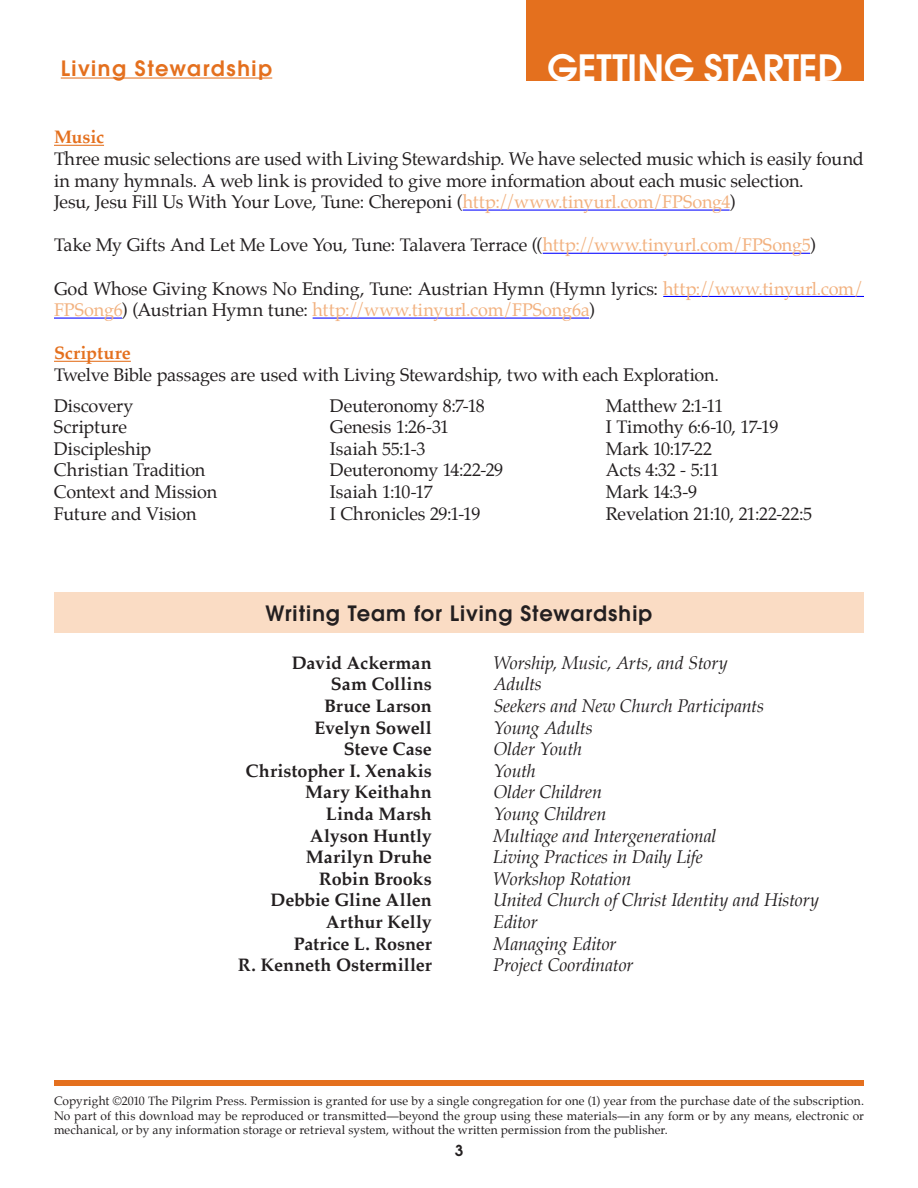
<style>
.page{position:relative;width:918px;height:1188px;background:#fff}
.page>*{position:absolute;margin:0;border:0;box-sizing:border-box;transform-origin:0 0}
.t1{font:600 36px "Avant Garde";letter-spacing:.11em;color:#fff}
.t2{font:600 21px "Avant Garde";letter-spacing:.045em;color:#231f20}
.t3{font:600 21px "Avant Garde";letter-spacing:.07em;color:#e4701e}
.t4{font:18px/21.6px "Palatino";letter-spacing:-.01em;color:#231f20}
.t5{font:italic 18px "Palatino";letter-spacing:-.01em;color:#231f20}
.t6{font:700 18px "Palatino";color:#231f20}
.t7{font:600 15px "Avant Garde";color:#231f20}
.t8{font:12px/14.4px "Palatino";letter-spacing:.01em;color:#231f20;text-align:justify}
.s1{font-weight:700;color:#e4701e}
.s2{color:#f2b17f}
</style>
<div class="page">
<hr style="left:61px;top:78px;width:211px;height:1px;background:#e4701e">
<div style="left:526px;top:0;width:338px;height:81px;background:#e4701e"></div>
<hr style="left:54px;top:145px;width:50px;height:1px;background:#e4701e">
<hr style="left:463px;top:210px;width:267px;height:1px;background:#00f">
<hr style="left:543px;top:253px;width:267px;height:1px;background:#00f">
<hr style="left:663px;top:296px;width:201px;height:1px;background:#00f">
<hr style="left:54px;top:318px;width:68px;height:1px;background:#00f">
<hr style="left:313px;top:318px;width:276px;height:1px;background:#00f">
<hr style="left:54px;top:361px;width:77px;height:1px;background:#e4701e">
<div style="left:54px;top:592px;width:810px;height:41px;background:#fadcc4"></div>
<div style="left:54px;top:1080px;width:810px;height:6px;background:#e4701e"></div>
<p class="t3" style="left:61px;top:54px;width:213px">Living Stewardship</p>
<p class="t1" style="left:548px;top:44px;width:297px">getting started</p>
<p class="t4" style="left:54px;top:126px;width:811px"><span class="s1">Music<br></span>Three music selections are used with Living Stewardship. We have selected music which is easily found in many hymnals. A web link is provided to give more information about each music selection.<br>Jesu, Jesu Fill Us With Your Love, Tune: Chereponi (<span class="s2">http://www.tinyurl.com/FPSong4</span>)</p>
<p class="t4" style="left:54px;top:234px;width:764px">Take My Gifts And Let Me Love You, Tune: Talavera Terrace ((<span class="s2">http://www.tinyurl.com/FPSong5</span>)</p>
<p class="t4" style="left:54px;top:278px;width:811px">God Whose Giving Knows No Ending, Tune: Austrian Hymn (Hymn lyrics: <span class="s2">http://www.tinyurl.com/<br>FPSong6</span>) (Austrian Hymn tune: <span class="s2">http://www.tinyurl.com/FPSong6a</span>)</p>
<p class="t4" style="left:54px;top:342px;width:667px"><span class="s1">Scripture<br></span>Twelve Bible passages are used with Living Stewardship, two with each Exploration.</p>
<p class="t4" style="left:54px;top:395px;width:81px">Discovery</p>
<p class="t4" style="left:330px;top:395px;width:156px">Deuteronomy 8:7-18</p>
<p class="t4" style="left:606px;top:395px;width:119px">Matthew 2:1-11</p>
<p class="t4" style="left:54px;top:416px;width:75px">Scripture</p>
<p class="t4" style="left:330px;top:416px;width:121px">Genesis 1:26-31</p>
<p class="t4" style="left:606px;top:416px;width:174px">I Timothy 6:6-10, 17-19</p>
<p class="t4" style="left:54px;top:438px;width:99px">Discipleship</p>
<p class="t4" style="left:330px;top:438px;width:97px">Isaiah 55:1-3</p>
<p class="t4" style="left:606px;top:438px;width:108px">Mark 10:17-22</p>
<p class="t4" style="left:54px;top:459px;width:153px">Christian Tradition</p>
<p class="t4" style="left:330px;top:459px;width:175px">Deuteronomy 14:22-29</p>
<p class="t4" style="left:606px;top:459px;width:115px">Acts 4:32 - 5:11</p>
<p class="t4" style="left:54px;top:481px;width:165px">Context and Mission</p>
<p class="t4" style="left:330px;top:481px;width:104px">Isaiah 1:10-17</p>
<p class="t4" style="left:606px;top:481px;width:93px">Mark 14:3-9</p>
<p class="t4" style="left:54px;top:503px;width:144px">Future and Vision</p>
<p class="t4" style="left:330px;top:503px;width:152px">I Chronicles 29:1-19</p>
<p class="t4" style="left:606px;top:503px;width:208px">Revelation 21:10, 21:22-22:5</p>
<p class="t2" style="left:266px;top:600px;width:388px">Writing Team for Living Stewardship</p>
<p class="t6" style="left:292px;top:647px;width:142px">David Ackerman</p>
<p class="t5" style="left:493px;top:648px;width:236px">Worship, Music, Arts, and Story</p>
<p class="t6" style="left:331px;top:669px;width:102px">Sam Collins</p>
<p class="t5" style="left:493px;top:670px;width:50px">Adults</p>
<p class="t6" style="left:324px;top:690px;width:109px">Bruce Larson</p>
<p class="t5" style="left:493px;top:692px;width:272px">Seekers and New Church Participants</p>
<p class="t6" style="left:315px;top:712px;width:119px">Evelyn Sowell</p>
<p class="t5" style="left:493px;top:713px;width:101px">Young Adults</p>
<p class="t6" style="left:344px;top:734px;width:90px">Steve Case</p>
<p class="t5" style="left:493px;top:735px;width:90px">Older Youth</p>
<p class="t6" style="left:246px;top:755px;width:188px">Christopher I. Xenakis</p>
<p class="t5" style="left:493px;top:756px;width:44px">Youth</p>
<p class="t6" style="left:305px;top:777px;width:128px">Mary Keithahn</p>
<p class="t5" style="left:493px;top:778px;width:110px">Older Children</p>
<p class="t6" style="left:326px;top:798px;width:107px">Linda Marsh</p>
<p class="t5" style="left:493px;top:800px;width:115px">Young Children</p>
<p class="t6" style="left:310px;top:820px;width:123px">Alyson Huntly</p>
<p class="t5" style="left:493px;top:821px;width:225px">Multiage and Intergenerational</p>
<p class="t6" style="left:306px;top:842px;width:127px">Marilyn Druhe</p>
<p class="t5" style="left:493px;top:843px;width:211px">Living Practices in Daily Life</p>
<p class="t6" style="left:319px;top:863px;width:114px">Robin Brooks</p>
<p class="t5" style="left:493px;top:864px;width:140px">Workshop Rotation</p>
<p class="t6" style="left:271px;top:885px;width:163px">Debbie Gline Allen</p>
<p class="t5" style="left:493px;top:886px;width:327px">United Church of Christ Identity and History</p>
<p class="t6" style="left:326px;top:906px;width:108px">Arthur Kelly</p>
<p class="t5" style="left:493px;top:908px;width:46px">Editor</p>
<p class="t6" style="left:294px;top:928px;width:139px">Patrice L. Rosner</p>
<p class="t5" style="left:493px;top:929px;width:125px">Managing Editor</p>
<p class="t6" style="left:238px;top:950px;width:195px">R. Kenneth Ostermiller</p>
<p class="t5" style="left:493px;top:951px;width:142px">Project Coordinator</p>
<p class="t8" style="left:54px;top:1094px;width:811px">Copyright ©2010 The Pilgrim Press. Permission is granted for use by a single congregation for one (1) year from the purchase date of the subscription.<br>No part of this download may be reproduced or transmitted—beyond the group using these materials—in any form or by any means, electronic or mechanical, or by any information storage or retrieval system, without the written permission from the publisher.</p>
<p class="t7" style="left:455px;top:1141px;width:10px">3</p>
</div>
